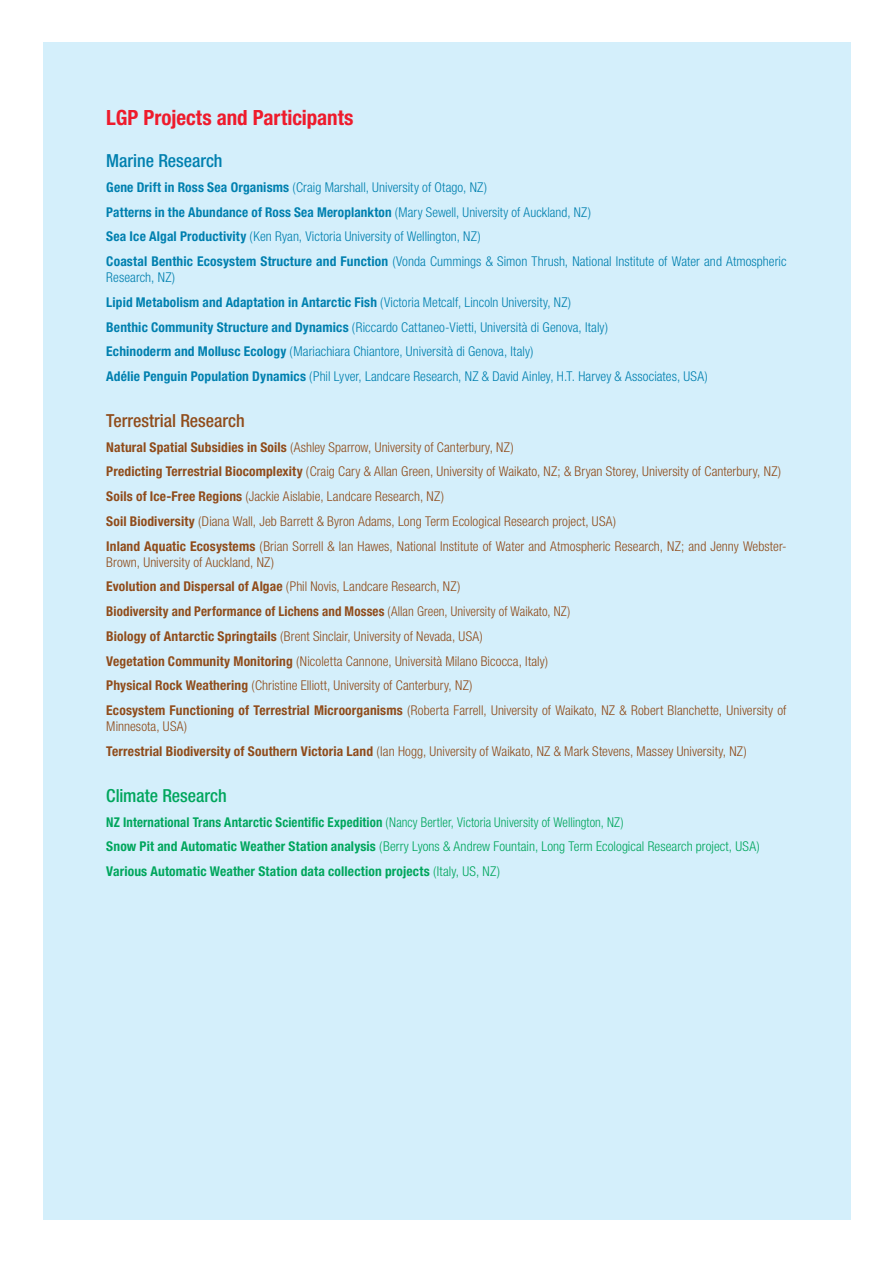
<style>
.page{position:relative;width:893px;height:1263px;background:#fff}
.page>*{position:absolute;margin:0;border:0;box-sizing:border-box;transform-origin:0 0}
.t1{font:700 condensed 21px "Helvetica Neue";letter-spacing:-.005em;color:#ee1b2c}
.t2{font:500 condensed 18px "Helvetica Neue";letter-spacing:-.005em;color:#904c1b}
.t3{font:500 condensed 18px "Helvetica Neue";letter-spacing:-.005em;color:#00a65d}
.t4{font:500 condensed 18px "Helvetica Neue";letter-spacing:-.005em;color:#0080af}
.t5{font:300 condensed 13.5px/24.8px "Helvetica Neue";letter-spacing:.005em;color:#904c1b}
.t6{font:300 condensed 13.5px/24.8px "Helvetica Neue";letter-spacing:.005em;color:#0080af}
.t7{font:700 condensed 13.5px/24.8px "Helvetica Neue";letter-spacing:.01em;color:#00a65d;scale:.95 1}
.s1{font-weight:700}
.s2{font-weight:300}
</style>
<div class="page">
<div style="left:43px;top:43px;width:807px;height:1177px;background:#d4effb"></div>
<h1 class="t1" style="left:106px;top:105px;width:249px">LGP Projects and Participants</h1>
<h2 class="t4" style="left:106px;top:150px;width:118px">Marine Research</h2>
<p class="t6" style="left:106px;top:175px;width:682px"><span class="s1">Gene Drift in Ross Sea Organisms</span> (Craig Marshall, University of Otago, NZ)<br><span class="s1">Patterns in the Abundance of Ross Sea Meroplankton</span> (Mary Sewell, University of Auckland, NZ)<br><span class="s1">Sea Ice Algal Productivity</span> (Ken Ryan, Victoria University of Wellington, NZ)<br><span class="s1">Coastal Benthic Ecosystem Structure and Function</span> (Vonda Cummings &amp; Simon Thrush, National Institute of Water and Atmospheric</p>
<p class="t6" style="left:106px;top:265px;width:603px">Research, NZ)<br><span class="s1">Lipid Metabolism and Adaptation in Antarctic Fish</span> (Victoria Metcalf, Lincoln University, NZ)<br><span class="s1">Benthic Community Structure and Dynamics</span> (Riccardo Cattaneo-Vietti, Università di Genova, Italy)<br><span class="s1">Echinoderm and Mollusc Ecology</span> (Mariachiara Chiantore, Università di Genova, Italy)<br><span class="s1">Adélie Penguin Population Dynamics</span> (Phil Lyver, Landcare Research, NZ &amp; David Ainley, H.T. Harvey &amp; Associates, USA)</p>
<h2 class="t2" style="left:106px;top:410px;width:140px">Terrestrial Research</h2>
<p class="t5" style="left:106px;top:434px;width:682px"><span class="s1">Natural Spatial Subsidies in Soils</span> (Ashley Sparrow, University of Canterbury, NZ)<br><span class="s1">Predicting Terrestrial Biocomplexity</span> (Craig Cary &amp; Allan Green, University of Waikato, NZ; &amp; Bryan Storey, University of Canterbury, NZ)<br><span class="s1">Soils of Ice-Free Regions</span> (Jackie Aislabie, Landcare Research, NZ)<br><span class="s1">Soil Biodiversity</span> (Diana Wall, Jeb Barrett &amp; Byron Adams, Long Term Ecological Research project, USA)<br><span class="s1">Inland Aquatic Ecosystems</span> (Brian Sorrell &amp; Ian Hawes, National Institute of Water and Atmospheric Research, NZ; and Jenny Webster-</p>
<p class="t5" style="left:106px;top:549px;width:682px">Brown, University of Auckland, NZ)<br><span class="s1">Evolution and Dispersal of Algae</span> (Phil Novis, Landcare Research, NZ)<br><span class="s1">Biodiversity and Performance of Lichens and Mosses</span> (Allan Green, University of Waikato, NZ)<br><span class="s1">Biology of Antarctic Springtails</span> (Brent Sinclair, University of Nevada, USA)<br><span class="s1">Vegetation Community Monitoring</span> (Nicoletta Cannone, Università Milano Bicocca, Italy)<br><span class="s1">Physical Rock Weathering</span> (Christine Elliott, University of Canterbury, NZ)<br><span class="s1">Ecosystem Functioning of Terrestrial Microorganisms</span> (Roberta Farrell, University of Waikato, NZ &amp; Robert Blanchette, University of</p>
<p class="t5" style="left:106px;top:714px;width:642px">Minnesota, USA)<br><span class="s1">Terrestrial Biodiversity of Southern Victoria Land</span> (Ian Hogg, University of Waikato, NZ &amp; Mark Stevens, Massey University, NZ)</p>
<h2 class="t3" style="left:106px;top:785px;width:122px">Climate Research</h2>
<p class="t7" style="left:106px;top:809px;width:689px">NZ International Trans Antarctic Scientific Expedition <span class="s2">(Nancy Bertler, Victoria University of Wellington, NZ)<br></span>Snow Pit and Automatic Weather Station analysis <span class="s2">(Berry Lyons &amp; Andrew Fountain, Long Term Ecological Research project, USA)<br></span>Various Automatic Weather Station data collection projects <span class="s2">(Italy, US, NZ)</span></p>
</div>
